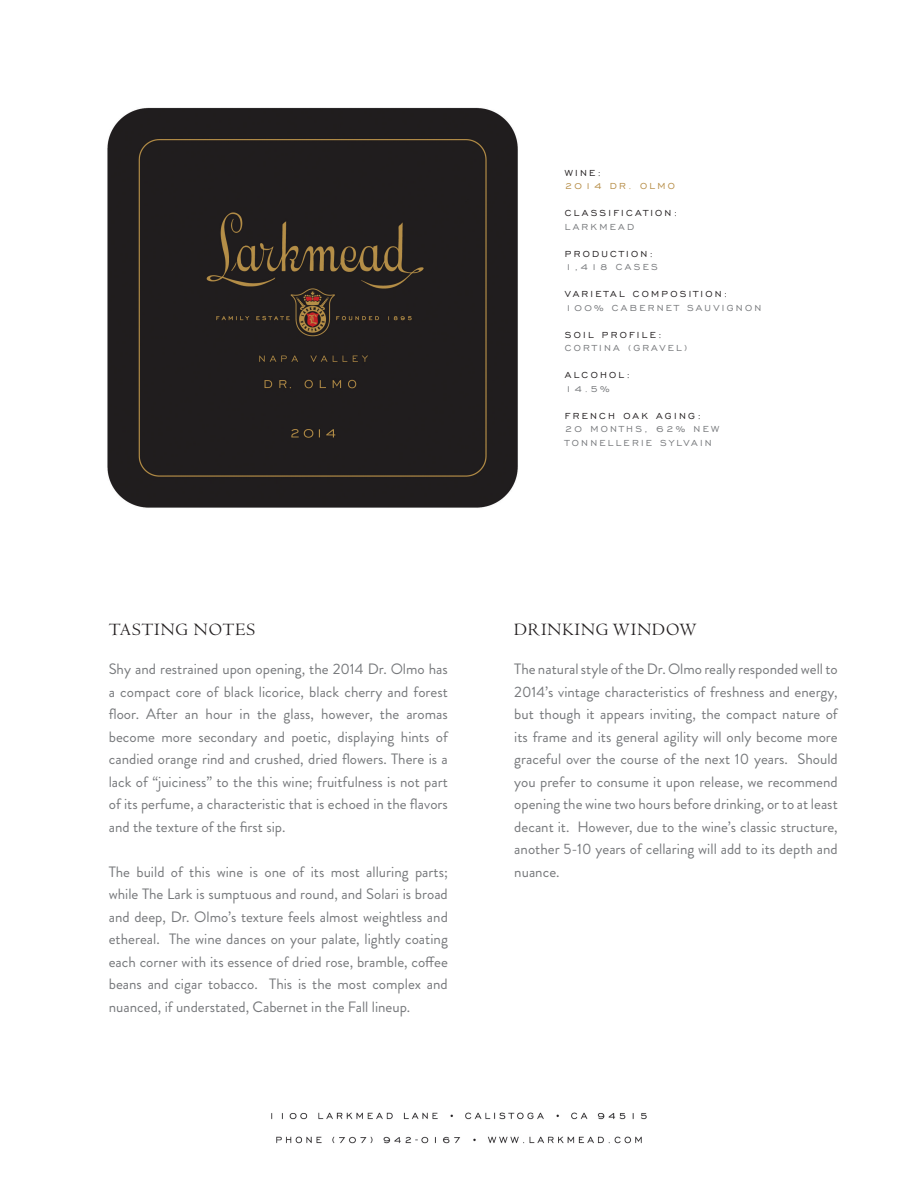
<style>
.page{position:relative;width:918px;height:1188px;background:#fff}
.page>*{position:absolute;margin:0;border:0;box-sizing:border-box;transform-origin:0 0}
.t1{font:18px "Centaur MT Std";letter-spacing:.05em;color:#231f20}
.t2{font:15px/22.5px "Brandon Grotesque";color:#76787b;text-align:justify}
.t3{font:11.25px "Engravers Gothic BT";letter-spacing:.2em;color:#76787b}
.t4{font:11.25px "Engravers Gothic BT";letter-spacing:.2em;color:#231f20}
.t5{font:11.25px "Engravers Gothic BT";letter-spacing:.2em;color:#b68d47}
</style>
<div class="page">
<img style="left:271px;top:1112px;width:376px;height:32px">
<div style="left:107px;top:107px;width:411px;height:401px;background:#201d1e"></div>
<p class="t4" style="left:565px;top:167px;width:38px">WINE:</p>
<p class="t5" style="left:565px;top:180px;width:112px">2014 DR. OLMO</p>
<p class="t4" style="left:565px;top:207px;width:114px">CLASSIFICATION:</p>
<p class="t3" style="left:565px;top:221px;width:71px">LARKMEAD</p>
<p class="t4" style="left:565px;top:248px;width:90px">PRODUCTION:</p>
<p class="t3" style="left:565px;top:261px;width:94px">1,418 CASES</p>
<p class="t4" style="left:565px;top:288px;width:164px">VARIETAL COMPOSITION:</p>
<p class="t3" style="left:565px;top:302px;width:198px">100% CABERNET SAUVIGNON</p>
<p class="t4" style="left:565px;top:329px;width:98px">SOIL PROFILE:</p>
<p class="t3" style="left:565px;top:342px;width:124px">CORTINA (GRAVEL)</p>
<p class="t4" style="left:565px;top:369px;width:67px">ALCOHOL:</p>
<p class="t3" style="left:565px;top:383px;width:46px">14.5%</p>
<p class="t4" style="left:565px;top:410px;width:138px">FRENCH OAK AGING:</p>
<p class="t3" style="left:565px;top:423px;width:156px">20 MONTHS, 62% NEW</p>
<p class="t3" style="left:565px;top:437px;width:148px">TONNELLERIE SYLVAIN</p>
<p class="t1" style="left:109px;top:619px;width:148px">TASTING NOTES</p>
<p class="t2" style="left:109px;top:658px;width:341px">Shy and restrained upon opening, the 2014 Dr. Olmo has a compact core of black licorice, black cherry and forest floor. After an hour in the glass, however, the aromas become more secondary and poetic, displaying hints of candied orange rind and crushed, dried flowers. There is a lack of “juiciness” to the this wine; fruitfulness is not part of its perfume, a characteristic that is echoed in the flavors and the texture of the first sip.</p>
<p class="t2" style="left:109px;top:860px;width:341px">The build of this wine is one of its most alluring parts; while The Lark is sumptuous and round, and Solari is broad and deep, Dr. Olmo’s texture feels almost weightless and ethereal. The wine dances on your palate, lightly coating each corner with its essence of dried rose, bramble, coffee beans and cigar tobacco. This is the most complex and nuanced, if understated, Cabernet in the Fall lineup.</p>
<p class="t1" style="left:514px;top:619px;width:184px">DRINKING WINDOW</p>
<p class="t2" style="left:514px;top:658px;width:325px">The natural style of the Dr. Olmo really responded well to 2014’s vintage characteristics of freshness and energy, but though it appears inviting, the compact nature of its frame and its general agility will only become more graceful over the course of the next 10 years. Should you prefer to consume it upon release, we recommend opening the wine two hours before drinking, or to at least decant it. However, due to the wine’s classic structure, another 5-10 years of cellaring will add to its depth and nuance.</p>
</div>
